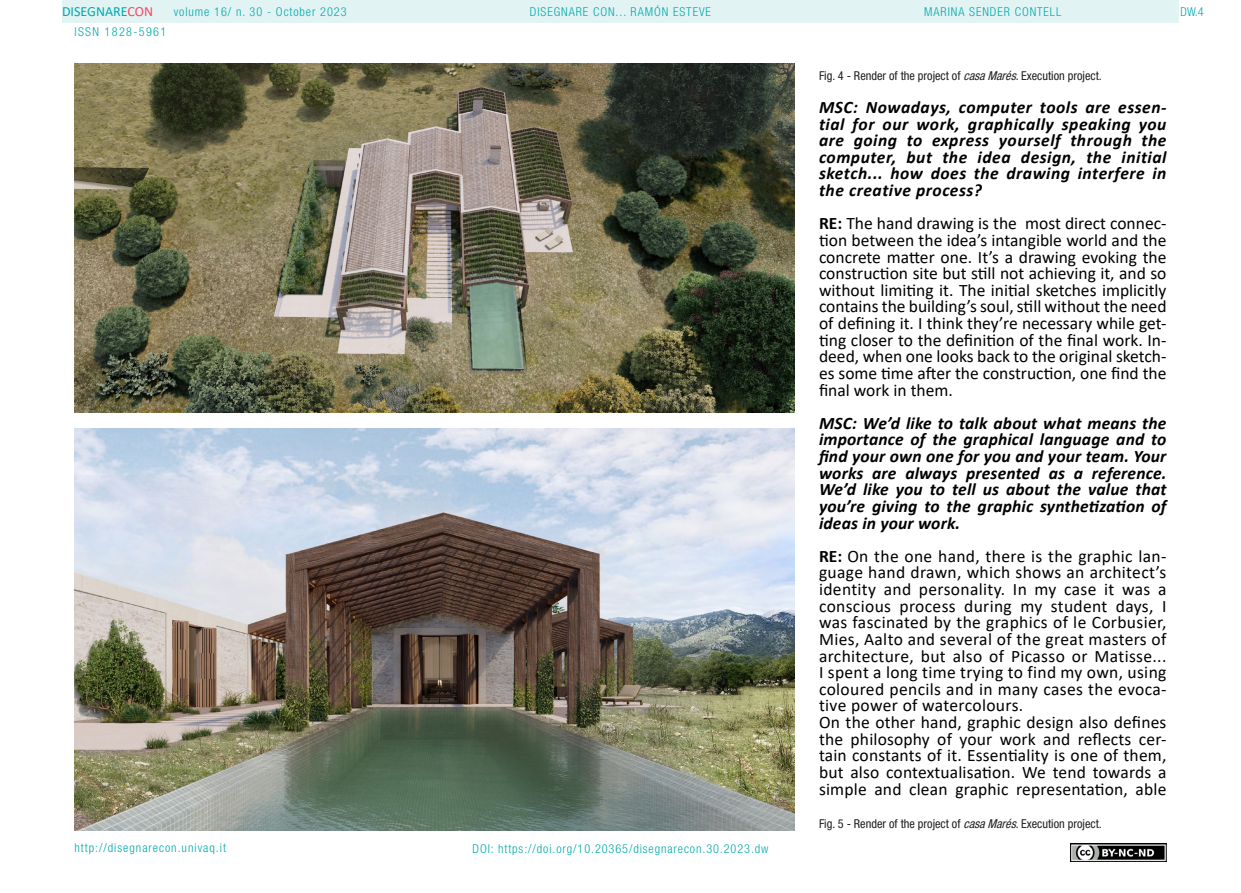
<style>
.page{position:relative;width:1241px;height:893px;background:#fff}
.page>*{position:absolute;margin:0;border:0;box-sizing:border-box;transform-origin:0 0}
.t1{font:17.5px/16.6px "Calibri";letter-spacing:.01em;color:#000;text-align:justify}
.t2{font:italic 700 17.5px/16.6px "Calibri";letter-spacing:.015em;color:#000;text-align:justify}
.t3{font:14px "Calibri";color:#00aaad}
.t4{font:300 condensed 12.25px "Helvetica Neue LT Std";letter-spacing:.075em;color:#00aaad}
.t5{font:condensed 12.25px "Helvetica Neue LT Std";color:#231f20}
.t6{font:300 condensed 12.25px "Helvetica Neue LT Std";letter-spacing:.11em;color:#00aaad}
.s1{color:#f24862}
.s2{font-style:italic}
.s3{font-weight:700}
</style>
<div class="page">
<div style="left:62px;top:0;width:1116px;height:23px;background:#e2f3f4"></div>
<img style="left:1070px;top:843px;width:96px;height:18px">
<img style="left:74px;top:63px;width:720px;height:349px">
<img style="left:74px;top:429px;width:720px;height:402px">
<p class="t4" style="left:174px;top:5px;width:174px">volume 16/ n. 30 - October 2023</p>
<p class="t4" style="left:530px;top:5px;width:182px">DISEGNARE CON... RAMÓN ESTEVE</p>
<p class="t3" style="left:62px;top:2px;width:93px">DISEGNARE<span class="s1">CON</span></p>
<p class="t4" style="left:924px;top:5px;width:138px">MARINA SENDER CONTELL</p>
<p class="t6" style="left:74px;top:24px;width:93px">ISSN 1828-5961</p>
<p class="t4" style="left:1180px;top:5px;width:25px">DW.4</p>
<p class="t4" style="left:74px;top:841px;width:153px">http://disegnarecon.univaq.it</p>
<p class="t4" style="left:472px;top:842px;width:297px">DOI: https://doi.org/10.20365/disegnarecon.30.2023.dw</p>
<p class="t5" style="left:819px;top:68px;width:284px">Fig. 4 - Render of the project of <span class="s2">casaMarés</span>. Execution project.</p>
<p class="t2" style="left:819px;top:98px;width:349px">MSC: Nowadays, computer tools are essen&shy;tial for our work, graphically speaking you are going to express yourself through the computer, but the idea design, the initial sketch... how does the drawing interfere in the creative process?</p>
<p class="t1" style="left:819px;top:215px;width:349px"><span class="s3">RE:</span> The hand drawing is the most direct connec&shy;tion between the idea’s intangible world and the concrete matter one. It’s a drawing evoking the construction site but still not achieving it, and so without limiting it. The initial sketches implicitly contains the building’s soul, still without the need of defining it. I think they’re necessary while get&shy;ting closer to the definition of the final work. In&shy;deed, when one looks back to the original sketch&shy;es some time after the construction, one find the final work in them.</p>
<p class="t2" style="left:819px;top:414px;width:349px">MSC: We’d like to talk about what means the importance of the graphical language and to find your own one for you and your team. Your works are always presented as a reference.<br>We’d like you to tell us about the value that you’re giving to the graphic synthetization of ideas in your work.</p>
<p class="t1" style="left:819px;top:547px;width:349px;text-align:left"><span class="s3">RE:</span> On the one hand, there is the graphic lan&shy;guage hand drawn, which shows an architect’s identity and personality. In my case it was a conscious process during my student days, I was fascinated by the graphics of le Corbusier, Mies, Aalto and several of the great masters of architecture, but also of Picasso or Matisse...<br>I spent a long time trying to find my own, using coloured pencils and in many cases the evoca&shy;tive power of watercolours.<br>On the other hand, graphic design also defines the philosophy of your work and reflects cer&shy;tain constants of it. Essentiality is one of them, but also contextualisation. We tend towards a simple and clean graphic representation, able</p>
<p class="t5" style="left:818px;top:816px;width:284px">Fig. 5 - Render of the project of <span class="s2">casaMarés</span>. Execution project.</p>
</div>
